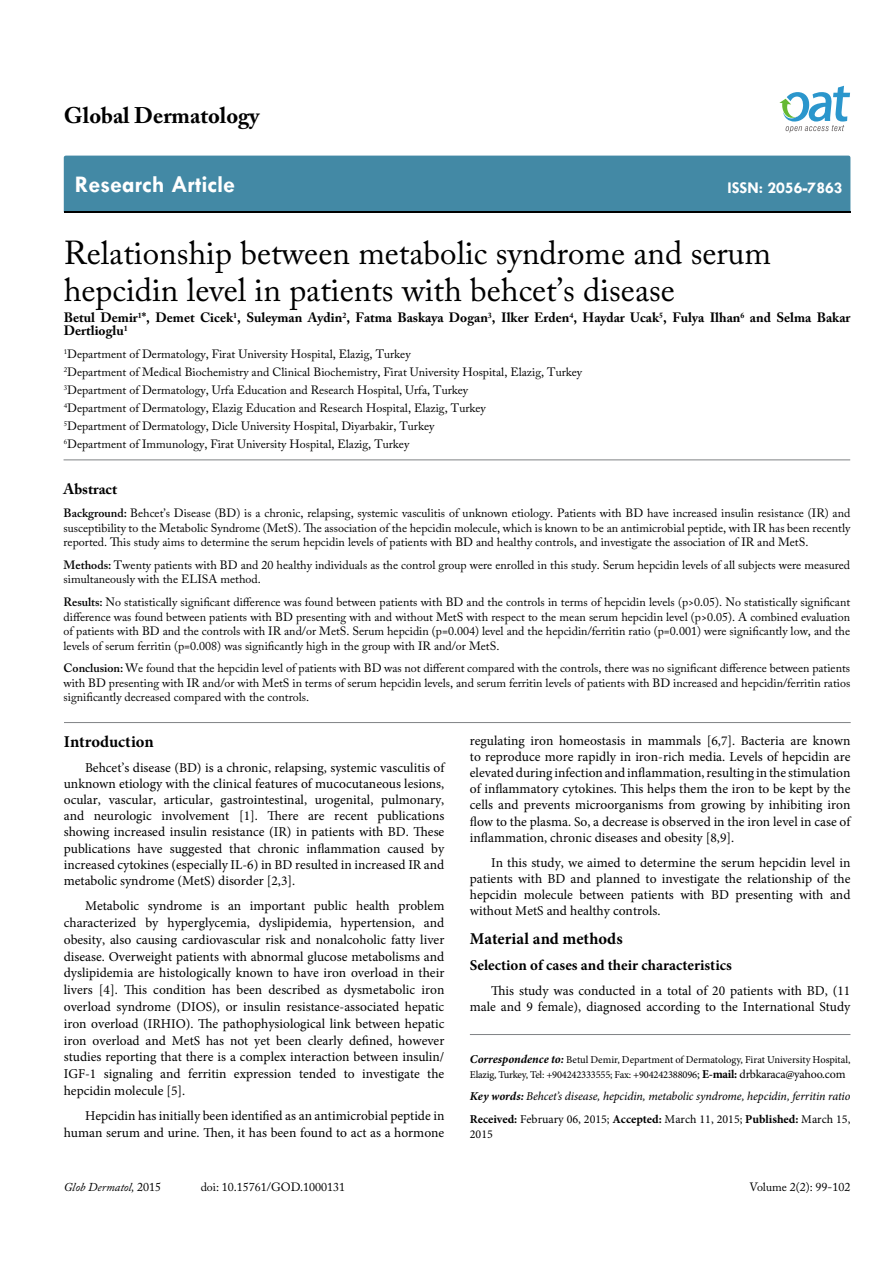
<style>
.page{position:relative;width:893px;height:1263px;background:#fff}
.page>*{position:absolute;margin:0;border:0;box-sizing:border-box;transform-origin:0 0}
.t1{font:33px/37.5px "Adobe Caslon Pro";color:#000}
.t2{font:700 24px "Tw Cen";color:#fff}
.t3{font:700 22.5px "Adobe Caslon Pro";color:#000}
.t4{font:700 16.5px "Minion Pro";color:#000}
.t5{font:700 16.5px "Tw Cen";color:#fff}
.t6{font:700 15px "Minion Pro";color:#000}
.t7{font:700 15px "Adobe Caslon Pro";color:#000}
.t8{font:13.5px/16.2px "Minion Pro";color:#000;text-align:justify}
.t9{font:700 13.5px/12.9px "Adobe Caslon Pro";color:#000}
.t10{font:12px/14.4px "Adobe Caslon Pro";color:#000;text-align:justify}
.t11{font:italic 12px/23px "Minion Pro";letter-spacing:-.005em;color:#000}
.t12{font:italic 12px "Adobe Caslon Pro";color:#000}
.t13{font:12px "Minion Pro";color:#000}
.t14{font:10.5px/14.4px "Minion Pro";letter-spacing:-.01em;color:#000}
.s1{font-weight:600}
.s2{font-weight:700;font-style:italic;font-size:12px}
.s3{font-size:12px}
.s4{font-weight:700;font-size:12px}
.s5{font-weight:700}
.s6{font-weight:700;font-style:normal}
.s7{font-style:normal}
</style>
<div class="page">
<div style="left:64px;top:156px;width:786px;height:56px;background:#4389a5"></div>
<svg style="left:779px;top:86px;width:71px;height:47px"></svg>
<hr style="left:64px;top:460px;width:786px;height:1px;background:#808285">
<hr style="left:64px;top:722px;width:787px;height:1px;background:#808285">
<hr style="left:470px;top:1034px;width:380px;height:1px;background:#808285">
<h3 class="t3" style="left:64px;top:102px;width:197px">Global Dermatology</h3>
<h2 class="t2" style="left:75px;top:170px;width:162px">Research Article</h2>
<p class="t5" style="left:727px;top:178px;width:117px">ISSN: 2056-7863</p>
<h1 class="t1" style="left:64px;top:233px;width:709px">Relationship between metabolic syndrome and serum hepcidin level in patients with behcet’s disease</h1>
<p class="t9" style="left:64px;top:311px;width:788px">Betul Demir<sup>1</sup>*, Demet Cicek<sup>1</sup>, Suleyman Aydin<sup>2</sup>, Fatma Baskaya Dogan<sup>3</sup>, Ilker Erden<sup>4</sup>, Haydar Ucak<sup>5</sup>, Fulya Ilhan<sup>6</sup> and Selma Bakar<br>Dertlioglu<sup>1</sup></p>
<p class="t10" style="left:64px;top:344px;width:520px;line-height:18px;text-align:left"><sup>1</sup>Department of Dermatology, Firat University Hospital, Elazig, Turkey<br><sup>2</sup>Department of Medical Biochemistry and Clinical Biochemistry, Firat University Hospital, Elazig, Turkey <sup>3</sup>Department of Dermatology, Urfa Education and Research Hospital, Urfa, Turkey<br><sup>4</sup>Department of Dermatology, Elazig Education and Research Hospital, Elazig, Turkey<br><sup>5</sup>Department of Dermatology, Dicle University Hospital, Diyarbakir, Turkey<br><sup>6</sup>Department of Immunology, Firat University Hospital, Elazig, Turkey</p>
<p class="t7" style="left:64px;top:480px;width:55px">Abstract</p>
<p class="t10" style="left:64px;top:506px;width:788px"><span class="s1">Background:</span> Behcet’s Disease (BD) is a chronic, relapsing, systemic vasculitis of unknown etiology. Patients with BD have increased insulin resistance (IR) and susceptibility to the Metabolic Syndrome (MetS). The association of the hepcidin molecule, which is known to be an antimicrobial peptide, with IR has been recently reported. This study aims to determine the serum hepcidin levels of patients with BD and healthy controls, and investigate the association of IR and MetS.</p>
<p class="t10" style="left:64px;top:558px;width:788px"><span class="s1">Methods:</span> Twenty patients with BD and 20 healthy individuals as the control group were enrolled in this study. Serum hepcidin levels of all subjects were measured simultaneously with the ELISA method.</p>
<p class="t10" style="left:64px;top:595px;width:788px"><span class="s1">Results:</span> No statistically significant difference was found between patients with BD and the controls in terms of hepcidin levels (p&gt;0.05). No statistically significant difference was found between patients with BD presenting with and without MetS with respect to the mean serum hepcidin level (p&gt;0.05). A combined evaluation of patients with BD and the controls with IR and/or MetS. Serum hepcidin (p=0.004) level and the hepcidin/ferritin ratio (p=0.001) were significantly low, and the levels of serum ferritin (p=0.008) was significantly high in the group with IR and/or MetS.</p>
<p class="t10" style="left:64px;top:661px;width:788px"><span class="s1">Conclusion:</span> We found that the hepcidin level of patients with BD was not different compared with the controls, there was no significant difference between patients with BD presenting with IR and/or with MetS in terms of serum hepcidin levels, and serum ferritin levels of patients with BD increased and hepcidin/ferritin ratios significantly decreased compared with the controls.</p>
<p class="t4" style="left:64px;top:730px;width:91px">Introduction</p>
<p class="t8" style="left:64px;top:759px;width:382px;text-indent:21px">Behcet’s disease (BD) is a chronic, relapsing, systemic vasculitis of unknown etiology with the clinical features of mucocutaneous lesions, ocular, vascular, articular, gastrointestinal, urogenital, pulmonary, and neurologic involvement [1]. There are recent publications showing increased insulin resistance (IR) in patients with BD. These publications have suggested that chronic inflammation caused by increased cytokines (especially IL-6) in BD resulted in increased IR and metabolic syndrome (MetS) disorder [2,3].</p>
<p class="t8" style="left:64px;top:898px;width:382px;line-height:16.8px;text-indent:21px">Metabolic syndrome is an important public health problem characterized by hyperglycemia, dyslipidemia, hypertension, and obesity, also causing cardiovascular risk and nonalcoholic fatty liver disease. Overweight patients with abnormal glucose metabolisms and dyslipidemia are histologically known to have iron overload in their livers [4]. This condition has been described as dysmetabolic iron overload syndrome (DIOS), or insulin resistance-associated hepatic iron overload (IRHIO). The pathophysiological link between hepatic iron overload and MetS has not yet been clearly defined, however studies reporting that there is a complex interaction between insulin/ IGF-1 signaling and ferritin expression tended to investigate the hepcidin molecule [5].</p>
<p class="t8" style="left:64px;top:1108px;width:382px;text-align:right">Hepcidin has initially been identified as an antimicrobial peptide in human serum and urine. Then, it has been found to act as a hormone</p>
<p class="t8" style="left:470px;top:732px;width:382px">regulating iron homeostasis in mammals [6,7]. Bacteria are known to reproduce more rapidly in iron-rich media. Levels of hepcidin are elevated during infection and inflammation, resulting in the stimulation of inflammatory cytokines. This helps them the iron to be kept by the cells and prevents microorganisms from growing by inhibiting iron flow to the plasma. So, a decrease is observed in the iron level in case of inflammation, chronic diseases and obesity [8,9].</p>
<p class="t8" style="left:470px;top:854px;width:382px;text-indent:21px">In this study, we aimed to determine the serum hepcidin level in patients with BD and planned to investigate the relationship of the hepcidin molecule between patients with BD presenting with and without MetS and healthy controls.</p>
<p class="t4" style="left:470px;top:926px;width:154px">Material and methods</p>
<p class="t6" style="left:470px;top:955px;width:264px">Selection of cases and their characteristics</p>
<p class="t8" style="left:470px;top:982px;width:382px;text-align:right">This study was conducted in a total of 20 patients with BD, (11 male and 9 female), diagnosed according to the International Study</p>
<p class="t14" style="left:470px;top:1053px;width:382px"><span class="s2">Correspondence to:</span> Betul Demir, Department of Dermatology, Firat University Hospital,<br>Elazig, Turkey, Tel: +904242333555; Fax: +904242388096<span class="s3">;</span> <span class="s4">E-mail:</span> <span class="s3">drbkaraca@yahoo.com</span></p>
<p class="t11" style="left:470px;top:1085px;width:382px"><span class="s5">Key words:</span> Behcet’s disease, hepcidin, metabolic syndrome, hepcidin, ferritin ratio<br><span class="s6">Received:</span> <span class="s7">February 06, 2015;</span> <span class="s6">Accepted:</span> <span class="s7">March 11, 2015;</span> <span class="s6">Published:</span> <span class="s7">March 15,</span></p>
<p class="t13" style="left:470px;top:1126px;width:25px">2015</p>
<p class="t12" style="left:64px;top:1180px;width:99px">Glob Dermatol, <span class="s7">2015</span></p>
<p class="t10" style="left:201px;top:1180px;width:146px">doi: 10.15761/GOD.1000131</p>
<p class="t10" style="left:749px;top:1180px;width:102px">Volume 2(2): 99-102</p>
</div>
